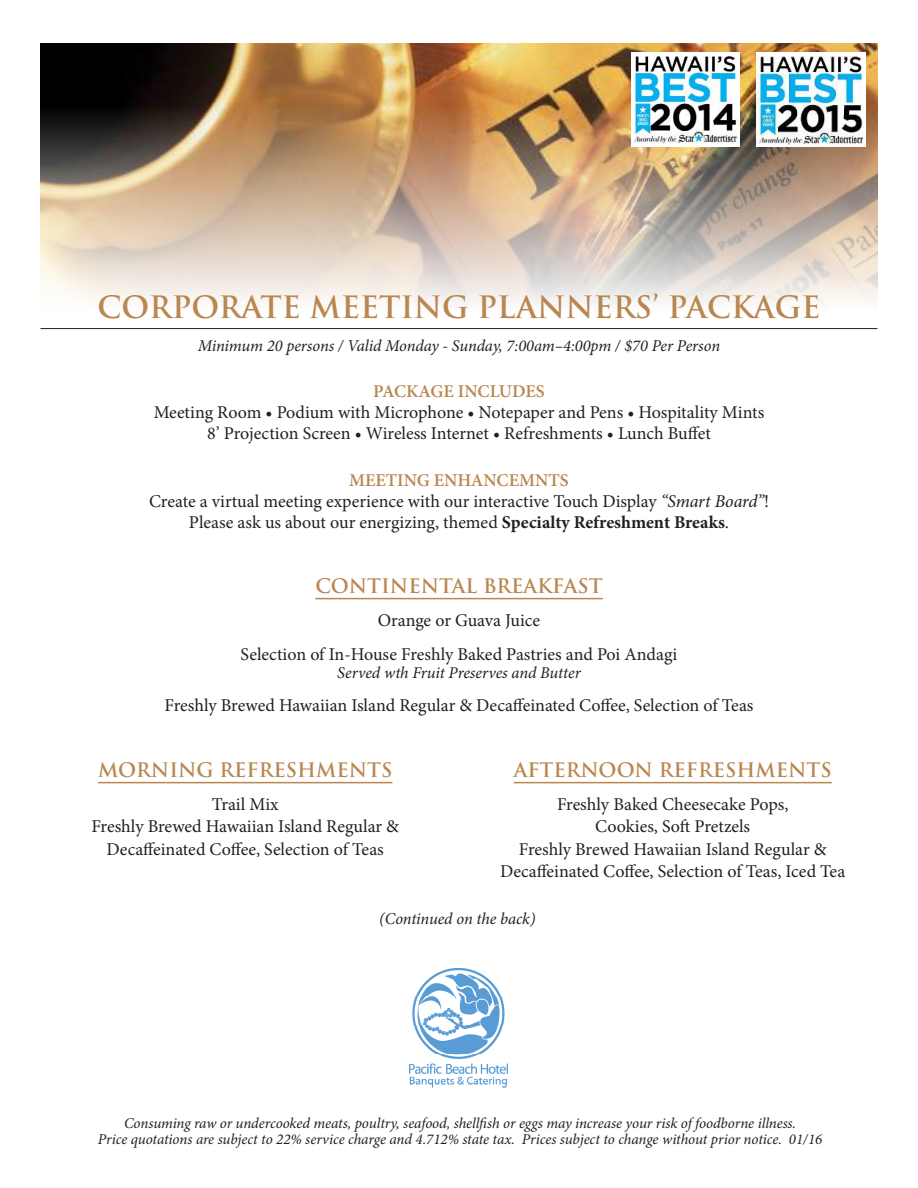
<style>
.page{position:relative;width:918px;height:1188px;background:#fff}
.page>*{position:absolute;margin:0;border:0;box-sizing:border-box;transform-origin:0 0}
.t1{font:700 30px "Trajan Pro";color:#b9874f}
.t2{font:700 19.5px "Trajan Pro";color:#b9874f}
.t3{font:18px/22.5px "Minion Pro";color:#241f1f;text-align:center}
.t4{font:600 18px "Minion Pro";letter-spacing:-.01em;color:#b9874f}
.t5{font:italic 16.5px "Minion Pro";letter-spacing:-.005em;color:#241f1f}
.t6{font:italic 15px/16.5px "Minion Pro";letter-spacing:-.005em;color:#241f1f;text-align:center}
.s1{font-weight:600;color:#b9874f}
.s2{font-style:italic}
.s3{font-weight:700}
</style>
<div class="page">
<img style="left:410px;top:968px;width:97px;height:119px">
<img style="left:40px;top:44px;width:838px;height:259px">
<hr style="left:40px;top:328px;width:838px;height:1px;background:#241f1f">
<hr style="left:315px;top:598px;width:288px;height:1px;background:#b9874f">
<hr style="left:98px;top:782px;width:294px;height:1px;background:#b9874f">
<hr style="left:514px;top:782px;width:318px;height:1px;background:#b9874f">
<img style="left:757px;top:52px;width:108px;height:94px">
<img style="left:631px;top:53px;width:109px;height:94px">
<h1 class="t1" style="left:98px;top:288px;width:724px">CORPORATE MEETING PLANNERS’ PACKAGE</h1>
<p class="t5" style="left:198px;top:335px;width:524px">Minimum 20 persons / Valid Monday - Sunday, 7:00am–4:00pm / $70 Per Person</p>
<p class="t4" style="left:373px;top:379px;width:173px">PACKAGE INCLUDES</p>
<p class="t3" style="left:154px;top:402px;width:612px;line-height:21px">Meeting Room • Podium with Microphone • Notepaper and Pens • Hospitality Mints<br>8’ Projection Screen • Wireless Internet • Refreshments • Lunch Buffet</p>
<p class="t3" style="left:149px;top:470px;width:621px;line-height:21px"><span class="s1">MEETING ENHANCEMNTS<br></span>Create a virtual meeting experience with our interactive Touch Display <span class="s2">“Smart Board”</span>!<br>Please ask us about our energizing, themed <span class="s3">Specialty Refreshment Breaks</span>.</p>
<p class="t2" style="left:315px;top:573px;width:289px">CONTINENTAL BREAKFAST</p>
<p class="t3" style="left:241px;top:603px;width:438px;line-height:34.5px">Orange or Guava Juice<br>Selection of In-House Freshly Baked Pastries and Poi Andagi</p>
<p class="t5" style="left:337px;top:662px;width:245px">Served wth Fruit Preserves and Butter</p>
<p class="t3" style="left:164px;top:694px;width:591px">Freshly Brewed Hawaiian Island Regular &amp; Decaffeinated Coffee, Selection of Teas</p>
<p class="t2" style="left:98px;top:757px;width:296px">MORNING REFRESHMENTS</p>
<p class="t3" style="left:91px;top:793px;width:309px">Trail Mix<br>Freshly Brewed Hawaiian Island Regular &amp;<br>Decaffeinated Coffee, Selection of Teas</p>
<p class="t2" style="left:514px;top:757px;width:320px">AFTERNOON REFRESHMENTS</p>
<p class="t3" style="left:500px;top:793px;width:347px">Freshly Baked Cheesecake Pops,<br>Cookies, Soft Pretzels<br>Freshly Brewed Hawaiian Island Regular &amp; Decaffeinated Coffee, Selection of Teas, Iced Tea</p>
<p class="t5" style="left:379px;top:907px;width:158px">(Continued on the back)</p>
<p class="t6" style="left:98px;top:1115px;width:726px">Consuming raw or undercooked meats, poultry, seafood, shellfish or eggs may increase your risk of foodborne illness.<br>Price quotations are subject to 22% service charge and 4.712% state tax. Prices subject to change without prior notice. 01/16</p>
</div>
